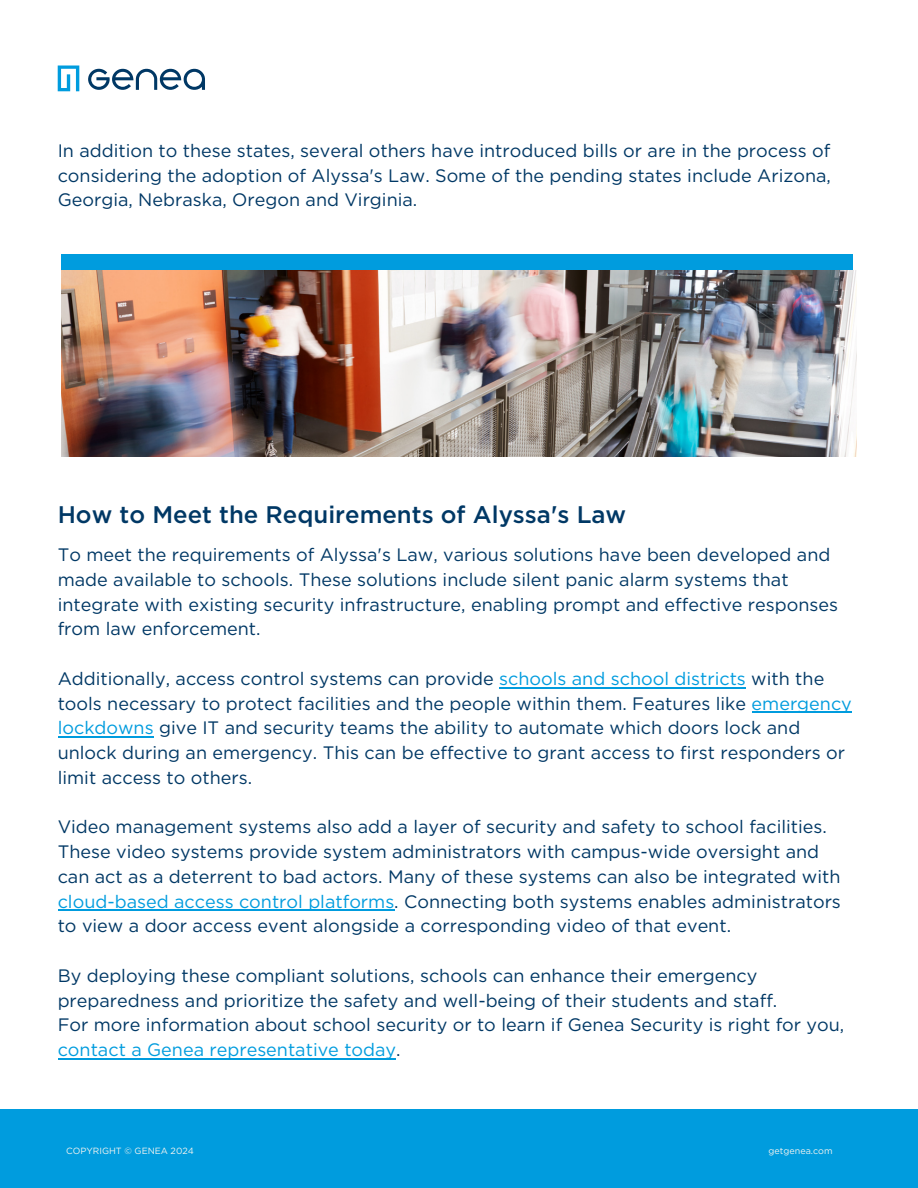
<style>
.page{position:relative;width:918px;height:1188px;background:#fff}
.page>*{position:absolute;margin:0;border:0;box-sizing:border-box;transform-origin:0 0}
.t1{font:500 24px "Gotham";color:#003865}
.t2{font:18px/24.8px "Gotham";color:#003865}
.t3{font:9px "Gotham";color:#f5f4f0}
.s1{color:#009cde}
</style>
<div class="page">
<svg style="left:58px;top:66px;width:21px;height:25px"></svg>
<svg style="left:88px;top:69px;width:117px;height:21px"></svg>
<div style="left:0;top:1109px;width:918px;height:79px;background:#009cde"></div>
<div style="left:61px;top:254px;width:792px;height:29px;background:#009cde"></div>
<img style="left:61px;top:271px;width:796px;height:186px">
<hr style="left:500px;top:687px;width:246px;height:1px;background:#009cde">
<hr style="left:752px;top:712px;width:100px;height:1px;background:#009cde">
<hr style="left:58px;top:737px;width:95px;height:1px;background:#009cde">
<hr style="left:58px;top:910px;width:336px;height:1px;background:#009cde">
<hr style="left:68px;top:1058px;width:328px;height:1px;background:#009cde">
<p class="t2" style="left:58px;top:138px;width:775px;text-align:justify">In addition to these states, several others have introduced bills or are in the process of considering the adoption of Alyssa's Law. Some of the pending states include Arizona, Georgia, Nebraska, Oregon and Virginia.</p>
<p class="t1" style="left:58px;top:501px;width:570px">How to Meet the Requirements of Alyssa's Law</p>
<p class="t2" style="left:58px;top:542px;width:782px">To meet the requirements of Alyssa's Law, various solutions have been developed and made available to schools. These solutions include silent panic alarm systems that integrate with existing security infrastructure, enabling prompt and effective responses from law enforcement.</p>
<p class="t2" style="left:58px;top:666px;width:796px">Additionally, access control systems can provide <span class="s1">schools and school districts</span> with the tools necessary to protect facilities and the people within them. Features like <span class="s1">emergency lockdowns</span> give IT and security teams the ability to automate which doors lock and unlock during an emergency. This can be effective to grant access to first responders or limit access to others.</p>
<p class="t2" style="left:58px;top:814px;width:785px">Video management systems also add a layer of security and safety to school facilities.<br>These video systems provide system administrators with campus-wide oversight and can act as a deterrent to bad actors. Many of these systems can also be integrated with <span class="s1">cloud-based access control platforms</span>. Connecting both systems enables administrators to view a door access event alongside a corresponding video of that event.</p>
<p class="t2" style="left:58px;top:963px;width:788px">By deploying these compliant solutions, schools can enhance their emergency preparedness and prioritize the safety and well-being of their students and staff.<br>For more information about school security or to learn if Genea Security is right for you, <span class="s1">contact a Genea representative today</span>.</p>
<p class="t3" style="left:66px;top:1145px;width:129px">COPYRIGHT © GENEA 2024</p>
<p class="t3" style="left:769px;top:1145px;width:66px">getgenea.com</p>
</div>
